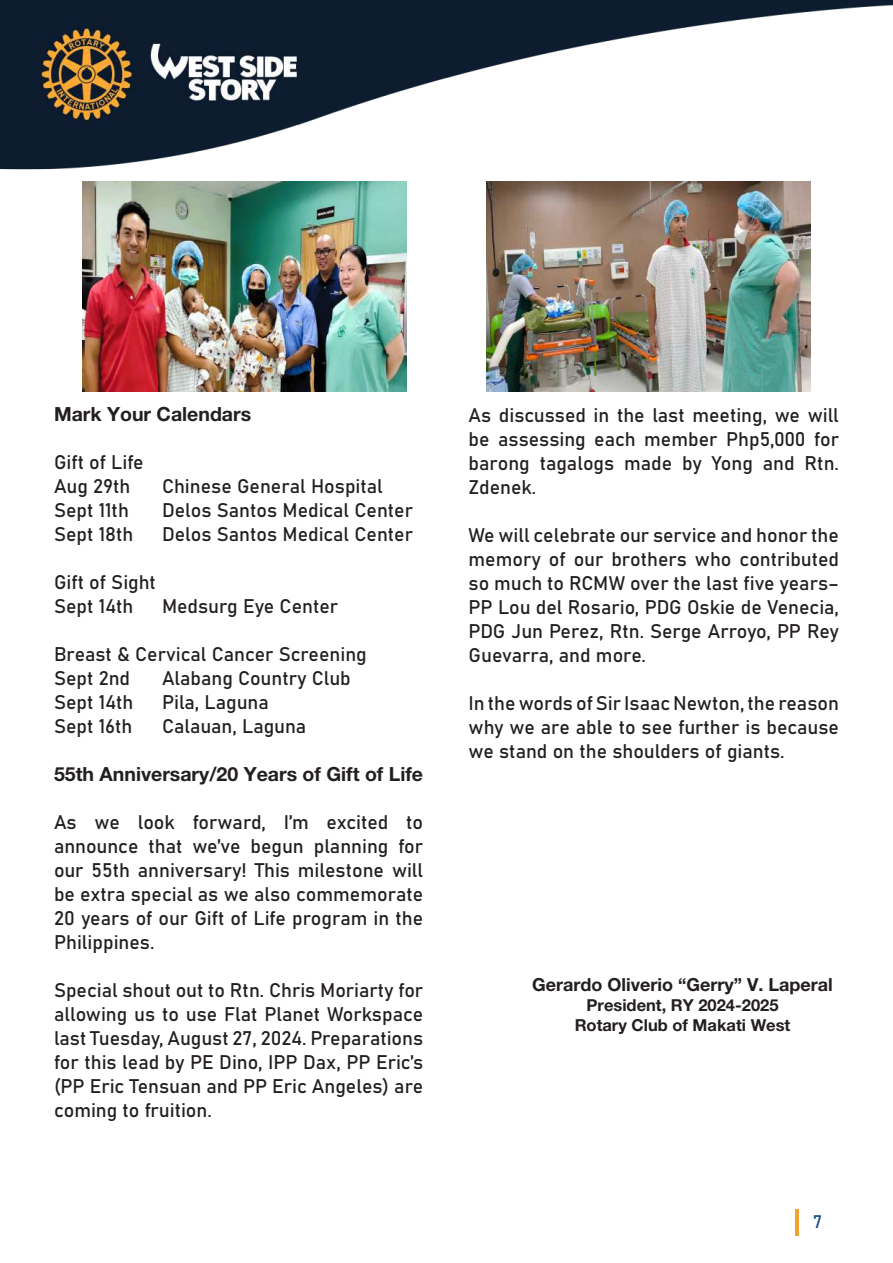
<style>
.page{position:relative;width:893px;height:1263px;background:#fff}
.page>*{position:absolute;margin:0;border:0;box-sizing:border-box;transform-origin:0 0}
.t1{font:19.5px/24px "Bahnschrift";color:#231f20;text-align:justify}
.t2{font:700 19.5px "Helvetica Neue LT Pro";color:#231f20}
.t3{font:700 18px "Helvetica Neue LT Pro";color:#231f20}
.t4{font:18px "Bahnschrift";color:#164d8f}
.t5{font:700 16.5px/19.8px "Helvetica Neue LT Pro";color:#231f20;text-align:center}
</style>
<div class="page">
<hr style="left:795px;top:1209px;width:3px;height:26px;background:#f1a332">
<img style="left:82px;top:182px;width:324px;height:210px">
<img style="left:486px;top:182px;width:324px;height:210px">
<img style="left:0;top:0;width:893px;height:170px">
<p class="t2" style="left:54px;top:402px;width:199px">Mark Your Calendars</p>
<p class="t1" style="left:54px;top:449px;width:91px">Gift of Life<br>Aug 29th</p>
<p class="t1" style="left:162px;top:473px;width:222px">Chinese General Hospital</p>
<p class="t1" style="left:54px;top:497px;width:76px">Sept 11th</p>
<p class="t1" style="left:162px;top:497px;width:253px">Delos Santos Medical Center</p>
<p class="t1" style="left:54px;top:521px;width:81px">Sept 18th</p>
<p class="t1" style="left:162px;top:521px;width:253px">Delos Santos Medical Center</p>
<p class="t1" style="left:54px;top:569px;width:103px">Gift of Sight<br>Sept 14th</p>
<p class="t1" style="left:162px;top:593px;width:178px">Medsurg Eye Center</p>
<p class="t1" style="left:54px;top:641px;width:314px">Breast &amp; Cervical Cancer Screening<br>Sept 2nd</p>
<p class="t1" style="left:162px;top:665px;width:190px">Alabang Country Club</p>
<p class="t1" style="left:54px;top:689px;width:81px">Sept 14th</p>
<p class="t1" style="left:162px;top:689px;width:108px">Pila, Laguna</p>
<p class="t1" style="left:54px;top:713px;width:80px">Sept 16th</p>
<p class="t1" style="left:162px;top:713px;width:146px">Calauan, Laguna</p>
<p class="t2" style="left:54px;top:762px;width:371px">55th Anniversary/20 Years of Gift of Life</p>
<p class="t1" style="left:54px;top:809px;width:371px">As we look forward, I’m excited to announce that we’ve begun planning for our 55th anniversary! This milestone will be extra special as we also commemorate 20 years of our Gift of Life program in the Philippines.</p>
<p class="t1" style="left:54px;top:977px;width:371px">Special shout out to Rtn. Chris Moriarty for allowing us to use Flat Planet Workspace last Tuesday, August 27, 2024. Preparations for this lead by PE Dino, IPP Dax, PP Eric’s (PP Eric Tensuan and PP Eric Angeles) are coming to fruition.</p>
<p class="t1" style="left:469px;top:402px;width:372px">As discussed in the last meeting, we will be assessing each member Php5,000 for barong tagalogs made by Yong and Rtn.<br>Zdenek.</p>
<p class="t1" style="left:469px;top:522px;width:372px">We will celebrate our service and honor the memory of our brothers who contributed so much to RCMW over the last five years– PP Lou del Rosario, PDG Oskie de Venecia, PDG Jun Perez, Rtn. Serge Arroyo, PP Rey Guevarra, and more.</p>
<p class="t1" style="left:469px;top:690px;width:372px">In the words of Sir Isaac Newton, the reason why we are able to see further is because we stand on the shoulders of giants.</p>
<p class="t3" style="left:532px;top:974px;width:302px">Gerardo Oliverio “Gerry” V. Laperal</p>
<p class="t5" style="left:575px;top:995px;width:217px">President, RY 2024-2025<br>Rotary Club of Makati West</p>
<p class="t4" style="left:813px;top:1208px;width:11px">7</p>
</div>
